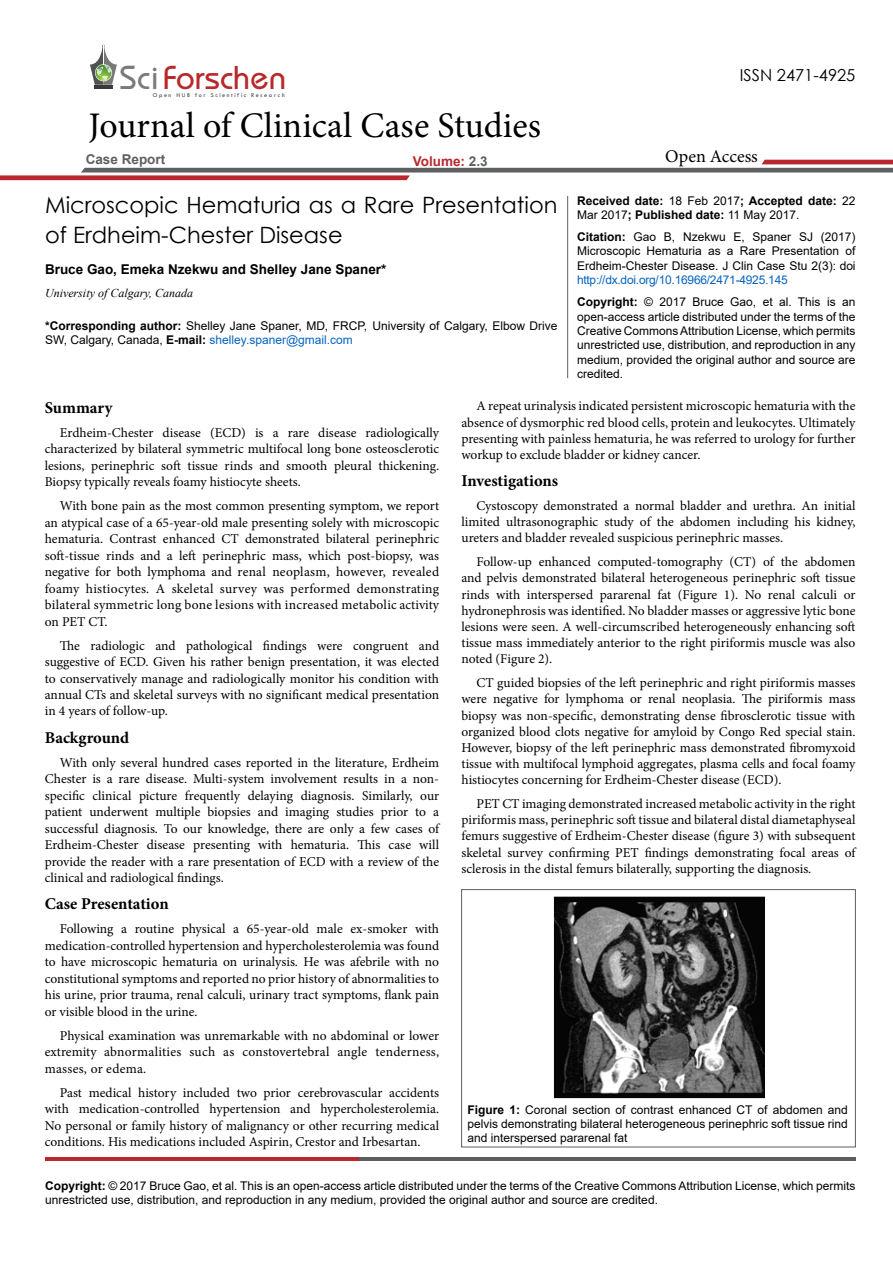
<style>
.page{position:relative;width:893px;height:1263px;background:#fff}
.page>*{position:absolute;margin:0;border:0;box-sizing:border-box;transform-origin:0 0}
.t1{font:36px "Minion Pro";color:#000}
.t2{font:34.35px "Opal";color:#b8292c}
.t3{font:22.5px/30px "Century Gothic";color:#000}
.t4{font:18px "Minion Pro";color:#000}
.t5{font:700 16.5px "Minion Pro";color:#000}
.t6{font:16.5px "Century Gothic";color:#000}
.t7{font:13.5px/16.5px "Minion Pro";color:#000;text-align:justify}
.t8{font:700 13.5px "Arial";color:#000}
.t9{font:700 13.5px "Arial";color:#5e5f61}
.t10{font:700 13.5px "Arial";color:#b9282c}
.t11{font:12px/14.4px "Arial";color:#000;text-align:justify}
.t12{font:700 12px/14.4px "Arial";color:#000}
.t13{font:italic 12px "Times New Roman";color:#000}
.t14{font:6.15px "Tw Cen";letter-spacing:.27em;color:#3a3a3a}
.s1{color:#7a7a7b}
.s2{color:#5e5f61}
.s3{font-weight:700}
.s4{color:#0563c1}
.s5{font-weight:400}
</style>
<div class="page">
<hr style="left:94px;top:85px;width:19px;height:4px;background:#3a3a3a">
<svg style="left:90px;top:45px;width:27px;height:40px"></svg>
<svg style="left:0;top:160px;width:893px;height:20px"></svg>
<hr style="left:45px;top:1157px;width:314px;height:4px;background:#b9282c">
<hr style="left:359px;top:1157px;width:496px;height:4px;background:#5d5e60">
<hr style="left:567px;top:196px;width:1px;height:182px;background:#5e5f61">
<div style="left:461px;top:889px;width:394px;height:258px;border:1px solid #5d5e60"></div>
<img style="left:553px;top:896px;width:211px;height:202px">
<h2 class="t2" style="left:120px;top:57px;width:168px"><span class="s1">Sci</span>Forschen</h2>
<p class="t14" style="left:153px;top:91px;width:134px">O pen HUB for Scientific Research</p>
<h1 class="t1" style="left:88px;top:102px;width:454px">Journal of Clinical Case Studies</h1>
<p class="t9" style="left:86px;top:150px;width:81px">Case Report</p>
<p class="t10" style="left:413px;top:151px;width:76px">Volume: <span class="s2">2.3</span></p>
<p class="t3" style="left:45px;top:189px;width:514px">Microscopic Hematuria as a Rare Presentation of Erdheim-Chester Disease</p>
<p class="t8" style="left:45px;top:260px;width:343px">Bruce Gao, Emeka Nzekwu and Shelley Jane Spaner*</p>
<p class="t13" style="left:45px;top:285px;width:149px">University of Calgary, Canada</p>
<p class="t11" style="left:45px;top:318px;width:514px"><span class="s3">*Corresponding author:</span> Shelley Jane Spaner, MD, FRCP, University of Calgary, Elbow Drive<br>SW, Calgary, Canada, <span class="s3">E-mail:</span> <span class="s4">shelley.spaner@gmail.com</span></p>
<p class="t6" style="left:740px;top:64px;width:117px">ISSN 2471-4925</p>
<h3 class="t4" style="left:665px;top:145px;width:94px">Open Access</h3>
<p class="t12" style="left:577px;top:193px;width:280px">Received date: <span class="s5">18 Feb 2017</span>; Accepted date: <span class="s5">22<br>Mar 2017</span>; Published date: <span class="s5">11 May 2017.</span></p>
<p class="t11" style="left:577px;top:230px;width:280px"><span class="s3">Citation:</span> Gao B, Nzekwu E, Spaner SJ (2017)<br>Microscopic Hematuria as a Rare Presentation of Erdheim-Chester Disease. J Clin Case Stu 2(3): doi <span class="s4">http://dx.doi.org/10.16966/2471-4925.145</span></p>
<p class="t11" style="left:577px;top:295px;width:280px"><span class="s3">Copyright:</span> © 2017 Bruce Gao, et al. This is an open-access article distributed under the terms of the Creative Commons Attribution License, which permits unrestricted use, distribution, and reproduction in any medium, provided the original author and source are credited.</p>
<p class="t5" style="left:45px;top:396px;width:69px">Summary</p>
<p class="t7" style="left:45px;top:424px;width:396px;text-indent:15px">Erdheim-Chester disease (ECD) is a rare disease radiologically characterized by bilateral symmetric multifocal long bone osteosclerotic lesions, perinephric soft tissue rinds and smooth pleural thickening.<br>Biopsy typically reveals foamy histiocyte sheets.</p>
<p class="t7" style="left:45px;top:498px;width:396px;text-indent:15px">With bone pain as the most common presenting symptom, we report an atypical case of a 65-year-old male presenting solely with microscopic hematuria. Contrast enhanced CT demonstrated bilateral perinephric soft-tissue rinds and a left perinephric mass, which post-biopsy, was negative for both lymphoma and renal neoplasm, however, revealed foamy histiocytes. A skeletal survey was performed demonstrating bilateral symmetric long bone lesions with increased metabolic activity on PET CT.</p>
<p class="t7" style="left:45px;top:637px;width:396px;text-indent:15px">The radiologic and pathological findings were congruent and suggestive of ECD. Given his rather benign presentation, it was elected to conservatively manage and radiologically monitor his condition with annual CTs and skeletal surveys with no significant medical presentation in 4 years of follow-up.</p>
<p class="t5" style="left:45px;top:726px;width:86px">Background</p>
<p class="t7" style="left:45px;top:754px;width:396px;text-indent:15px">With only several hundred cases reported in the literature, Erdheim Chester is a rare disease. Multi-system involvement results in a non&shy;specific clinical picture frequently delaying diagnosis. Similarly, our patient underwent multiple biopsies and imaging studies prior to a successful diagnosis. To our knowledge, there are only a few cases of Erdheim-Chester disease presenting with hematuria. This case will provide the reader with a rare presentation of ECD with a review of the clinical and radiological findings.</p>
<p class="t5" style="left:45px;top:892px;width:125px">Case Presentation</p>
<p class="t7" style="left:45px;top:921px;width:396px;text-indent:15px">Following a routine physical a 65-year-old male ex-smoker with medication-controlled hypertension and hypercholesterolemia was found to have microscopic hematuria on urinalysis. He was afebrile with no constitutional symptoms and reported no prior history of abnormalities to his urine, prior trauma, renal calculi, urinary tract symptoms, flank pain or visible blood in the urine.</p>
<p class="t7" style="left:45px;top:1027px;width:396px;text-indent:15px">Physical examination was unremarkable with no abdominal or lower extremity abnormalities such as constovertebral angle tenderness, masses, or edema.</p>
<p class="t7" style="left:45px;top:1084px;width:396px;text-indent:15px">Past medical history included two prior cerebrovascular accidents with medication-controlled hypertension and hypercholesterolemia.<br>No personal or family history of malignancy or other recurring medical conditions. His medications included Aspirin, Crestor and Irbesartan.</p>
<p class="t7" style="left:461px;top:398px;width:395px;text-indent:15px">A repeat urinalysis indicated persistent microscopic hematuria with the absence of dysmorphic red blood cells, protein and leukocytes. Ultimately presenting with painless hematuria, he was referred to urology for further workup to exclude bladder or kidney cancer.</p>
<p class="t5" style="left:461px;top:469px;width:98px">Investigations</p>
<p class="t7" style="left:461px;top:498px;width:395px;text-indent:15px">Cystoscopy demonstrated a normal bladder and urethra. An initial limited ultrasonographic study of the abdomen including his kidney, ureters and bladder revealed suspicious perinephric masses.</p>
<p class="t7" style="left:461px;top:554px;width:396px;text-indent:15px">Follow-up enhanced computed-tomography (CT) of the abdomen and pelvis demonstrated bilateral heterogeneous perinephric soft tissue rinds with interspersed pararenal fat (Figure 1). No renal calculi or hydronephrosis was identified. No bladder masses or aggressive lytic bone lesions were seen. A well-circumscribed heterogeneously enhancing soft tissue mass immediately anterior to the right piriformis muscle was also noted (Figure 2).</p>
<p class="t7" style="left:461px;top:675px;width:396px;text-indent:15px">CT guided biopsies of the left perinephric and right piriformis masses were negative for lymphoma or renal neoplasia. The piriformis mass biopsy was non-specific, demonstrating dense fibrosclerotic tissue with organized blood clots negative for amyloid by Congo Red special stain.<br>However, biopsy of the left perinephric mass demonstrated fibromyxoid tissue with multifocal lymphoid aggregates, plasma cells and focal foamy histiocytes concerning for Erdheim-Chester disease (ECD).</p>
<p class="t7" style="left:461px;top:796px;width:396px;text-indent:15px">PET CT imaging demonstrated increased metabolic activity in the right piriformis mass, perinephric soft tissue and bilateral distal diametaphyseal femurs suggestive of Erdheim-Chester disease (figure 3) with subsequent skeletal survey confirming PET findings demonstrating focal areas of sclerosis in the distal femurs bilaterally, supporting the diagnosis.</p>
<p class="t11" style="left:467px;top:1102px;width:382px"><span class="s3">Figure 1:</span> Coronal section of contrast enhanced CT of abdomen and pelvis demonstrating bilateral heterogeneous perinephric soft tissue rind and interspersed pararenal fat</p>
<p class="t11" style="left:45px;top:1178px;width:812px"><span class="s3">Copyright:</span> © 2017 Bruce Gao, et al. This is an open-access article distributed under the terms of the Creative Commons Attribution License, which permits unrestricted use, distribution, and reproduction in any medium, provided the original author and source are credited.</p>
</div>
